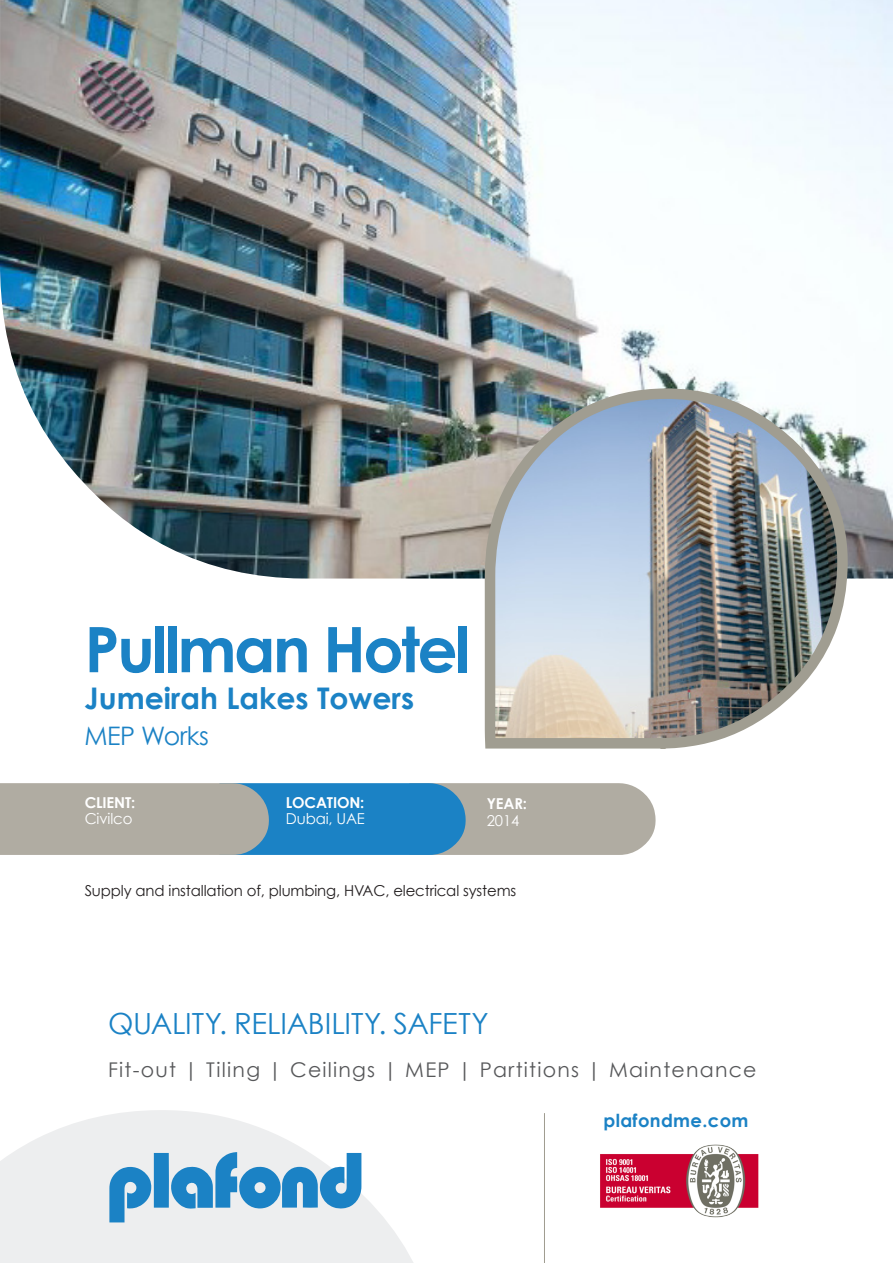
<style>
.page{position:relative;width:893px;height:1263px;background:#fff}
.page>*{position:absolute;margin:0;border:0;box-sizing:border-box;transform-origin:0 0}
.t1{font:700 62.85px "Century Gothic";letter-spacing:-.04em;color:#1b82c5}
.t2{font:700 29.85px "Century Gothic";color:#1b82c5}
.t3{font:29.1px "Century Gothic";letter-spacing:-.01em;color:#1b82c5}
.t4{font:25.5px "Century Gothic";letter-spacing:-.02em;color:#1b82c5}
.t5{font:20.25px "Century Gothic";letter-spacing:.06em;color:#57585a}
.t6{font:700 18px "Century Gothic";letter-spacing:.02em;color:#1b82c5}
.t7{font:15px "Century Gothic";letter-spacing:-.01em;color:#231f20}
.t8{font:700 15px "Century Gothic";letter-spacing:-.01em;color:#fff}
.t9{font:15px "Century Gothic";letter-spacing:-.01em;color:#fff}
</style>
<div class="page">
<img style="left:0;top:0;width:893px;height:578px">
<svg style="left:0;top:783px;width:656px;height:72px;background:#84a0ad"></svg>
<img style="left:479px;top:383px;width:373px;height:366px">
<img style="left:600px;top:1144px;width:159px;height:74px">
<svg style="left:0;top:1110px;width:413px;height:153px;fill:#edeeef"></svg>
<svg style="left:109px;top:1152px;width:252px;height:70px;background:#8cbcdb"></svg>
<hr style="left:544px;top:1113px;width:1px;height:150px;background:#a09d91">
<p class="t1" style="left:84px;top:610px;width:387px">Pullman Hotel</p>
<p class="t2" style="left:84px;top:680px;width:331px">Jumeirah Lakes Towers</p>
<p class="t4" style="left:84px;top:720px;width:126px">MEP Works</p>
<p class="t8" style="left:85px;top:793px;width:52px">CLIENT:</p>
<p class="t9" style="left:85px;top:810px;width:49px">Civilco</p>
<p class="t8" style="left:286px;top:793px;width:80px">LOCATION:</p>
<p class="t9" style="left:286px;top:810px;width:81px">Dubai, UAE</p>
<p class="t8" style="left:487px;top:794px;width:42px">YEAR:</p>
<p class="t9" style="left:487px;top:811px;width:34px">2014</p>
<p class="t7" style="left:85px;top:881px;width:433px">Supply and installation of, plumbing, HVAC, electrical systems</p>
<p class="t3" style="left:108px;top:1006px;width:382px">QUALITY. RELIABILITY. SAFETY</p>
<p class="t5" style="left:108px;top:1057px;width:650px">Fit-out | Tiling | Ceilings | MEP | Partitions | Maintenance</p>
<p class="t6" style="left:603px;top:1109px;width:147px">plafondme.com</p>
</div>
